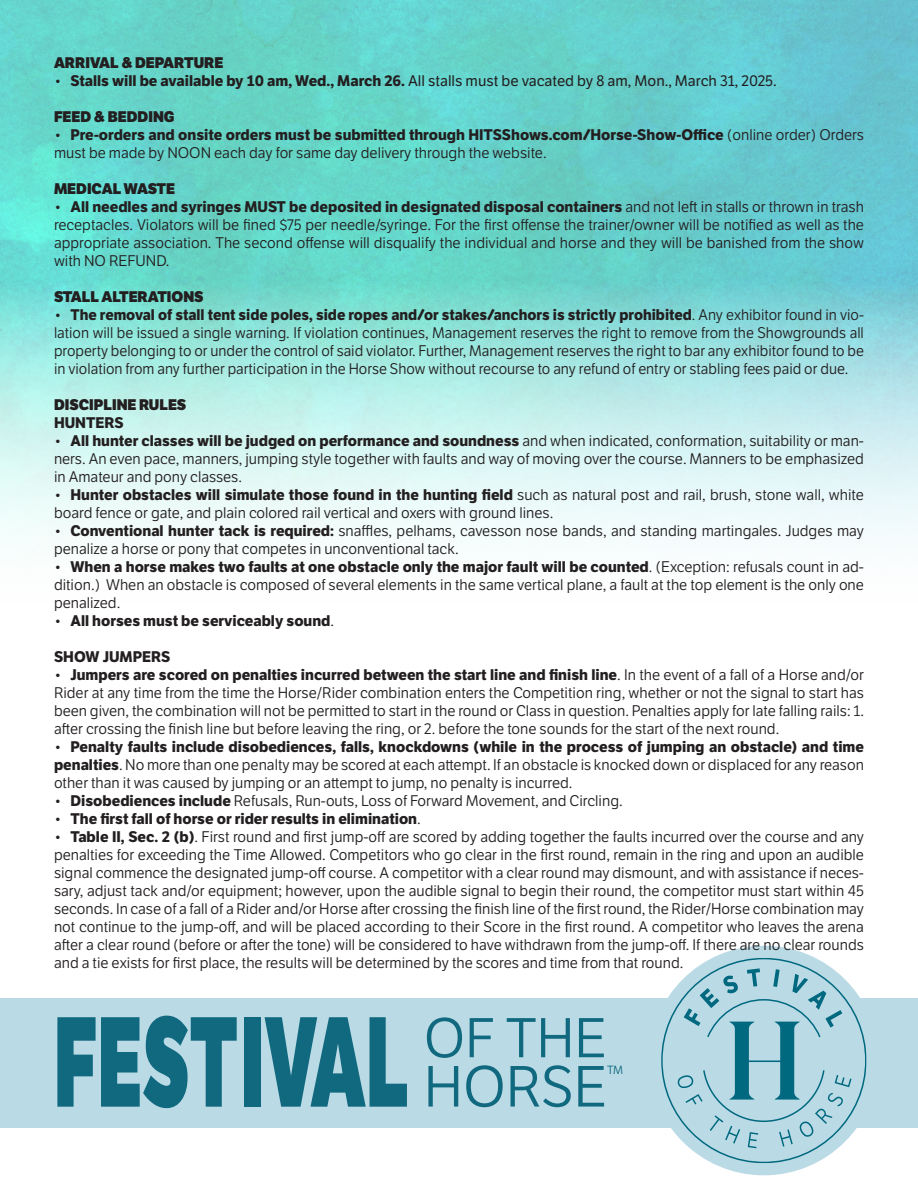
<style>
.page{position:relative;width:918px;height:1188px;background:#fff}
.page>*{position:absolute;margin:0;border:0;box-sizing:border-box;transform-origin:0 0}
.t1{font:124.2px "LFT Etica XB";letter-spacing:.01em;color:#11697f;scale:.6 1}
.t2{font:56.25px "LFT Etica Bk";color:#11697f}
.t3{font:54.3px "LFT Etica Bk";color:#11697f}
.t4{font:15px/18px "LFT Etica Bk";color:#231f20;text-align:justify}
.t5{font:700 15px "LFT Etica";color:#231f20}
.t6{font:15px "LFT Etica";color:#231f20}
.t7{font:15px "LFT Etica XB";color:#231f20}
.t8{font:11.55px "LFT Etica Bk";color:#11697f}
.s1{font-family:"LFT Etica Bk"}
.s2{font-weight:700}
.s3{font-family:"LFT Etica";font-weight:700}
.s4{font-family:"LFT Etica Bk";font-weight:400}
</style>
<div class="page">
<div style="left:0;top:998px;width:918px;height:130px;background:#badbe6"></div>
<div style="left:649px;top:946px;width:230px;height:229px;background:#badbe6;border-radius:50%"></div>
<svg style="left:661px;top:958px;width:206px;height:205px"></svg>
<img style="left:0;top:0;width:918px;height:537px">
<p class="t7" style="left:54px;top:53px;width:171px">ARRIVAL &amp; DEPARTURE</p>
<p class="t6" style="left:54px;top:72px;width:724px"><span class="s1">•</span> <span class="s2">Stalls will be available by 10 am, Wed., March 26.</span> All stalls must be vacated by 8 am, Mon., March 31, 2025.</p>
<p class="t7" style="left:54px;top:107px;width:122px">FEED &amp; BEDDING</p>
<p class="t4" style="left:54px;top:126px;width:812px">• <span class="s3">Pre-orders and onsite orders must be submitted through HITSShows.com/Horse-Show-Office</span> (online order) Orders must be made by NOON each day for same day delivery through the website.</p>
<p class="t7" style="left:54px;top:179px;width:123px">MEDICAL WASTE</p>
<p class="t4" style="left:54px;top:198px;width:812px">• <span class="s3">All needles and syringes MUST be deposited in designated disposal containers</span> and not left in stalls or thrown in trash receptacles. Violators will be fined $75 per needle/syringe. For the first offense the trainer/owner will be notified as well as the appropriate association. The second offense will disqualify the individual and horse and they will be banished from the show with NO REFUND.</p>
<p class="t7" style="left:54px;top:287px;width:151px">STALL ALTERATIONS</p>
<p class="t4" style="left:54px;top:306px;width:812px">• <span class="s3">The removal of stall tent side poles, side ropes and/or stakes/anchors is strictly prohibited</span>. Any exhibitor found in vio&shy;lation will be issued a single warning. If violation continues, Management reserves the right to remove from the Showgrounds all property belonging to or under the control of said violator. Further, Management reserves the right to bar any exhibitor found to be in violation from any further participation in the Horse Show without recourse to any refund of entry or stabling fees paid or due.</p>
<p class="t7" style="left:54px;top:395px;width:134px">DISCIPLINE RULES</p>
<p class="t5" style="left:54px;top:413px;width:71px">HUNTERS</p>
<p class="t4" style="left:54px;top:432px;width:811px">• <span class="s3">All hunter classes will be judged on performance and soundness</span> and when indicated, conformation, suitability or man&shy;ners. An even pace, manners, jumping style together with faults and way of moving over the course. Manners to be emphasized in Amateur and pony classes.</p>
<p class="t4" style="left:54px;top:486px;width:811px">• <span class="s3">Hunter obstacles will simulate those found in the hunting field</span> such as natural post and rail, brush, stone wall, white board fence or gate, and plain colored rail vertical and oxers with ground lines.</p>
<p class="t4" style="left:54px;top:522px;width:811px">• <span class="s3">Conventional hunter tack is required:</span> snaffles, pelhams, cavesson nose bands, and standing martingales. Judges may penalize a horse or pony that competes in unconventional tack.</p>
<p class="t4" style="left:54px;top:558px;width:811px">• <span class="s3">When a horse makes two faults at one obstacle only the major fault will be counted</span>. (Exception: refusals count in ad&shy;dition.) When an obstacle is composed of several elements in the same vertical plane, a fault at the top element is the only one penalized.</p>
<p class="t5" style="left:54px;top:611px;width:282px"><span class="s4">•</span> All horses must be serviceably sound<span class="s4">.</span></p>
<p class="t5" style="left:54px;top:647px;width:118px">SHOW JUMPERS</p>
<p class="t4" style="left:54px;top:666px;width:812px">• <span class="s3">Jumpers are scored on penalties incurred between the start line and finish line</span>. In the event of a fall of a Horse and/or Rider at any time from the time the Horse/Rider combination enters the Competition ring, whether or not the signal to start has been given, the combination will not be permitted to start in the round or Class in question. Penalties apply for late falling rails: 1. after crossing the finish line but before leaving the ring, or 2. before the tone sounds for the start of the next round.</p>
<p class="t4" style="left:54px;top:738px;width:812px">• <span class="s3">Penalty faults include disobediences, falls, knockdowns (while in the process of jumping an obstacle) and time penalties</span>. No more than one penalty may be scored at each attempt. If an obstacle is knocked down or displaced for any reason other than it was caused by jumping or an attempt to jump, no penalty is incurred.</p>
<p class="t4" style="left:54px;top:792px;width:570px">• <span class="s3">Disobediences include</span> Refusals, Run-outs, Loss of Forward Movement, and Circling.</p>
<p class="t5" style="left:54px;top:809px;width:368px"><span class="s4">•</span> The first fall of horse or rider results in elimination<span class="s4">.</span></p>
<p class="t4" style="left:54px;top:828px;width:812px">• <span class="s3">Table II, Sec. 2 (b)</span>. First round and first jump-off are scored by adding together the faults incurred over the course and any penalties for exceeding the Time Allowed. Competitors who go clear in the first round, remain in the ring and upon an audible signal commence the designated jump-off course. A competitor with a clear round may dismount, and with assistance if neces&shy;sary, adjust tack and/or equipment; however, upon the audible signal to begin their round, the competitor must start within 45 seconds. In case of a fall of a Rider and/or Horse after crossing the finish line of the first round, the Rider/Horse combination may not continue to the jump-off, and will be placed according to their Score in the first round. A competitor who leaves the arena after a clear round (before or after the tone) will be considered to have withdrawn from the jump-off. If there are no clear rounds and a tie exists for first place, the results will be determined by the scores and time from that round.</p>
<h1 class="t1" style="left:54px;top:984px;width:592px">FESTIVAL</h1>
<h3 class="t3" style="left:424px;top:1007px;width:184px">OF THE</h3>
<h2 class="t2" style="left:424px;top:1054px;width:185px">HORSE</h2>
<p class="t8" style="left:607px;top:1063px;width:18px">TM</p>
</div>
